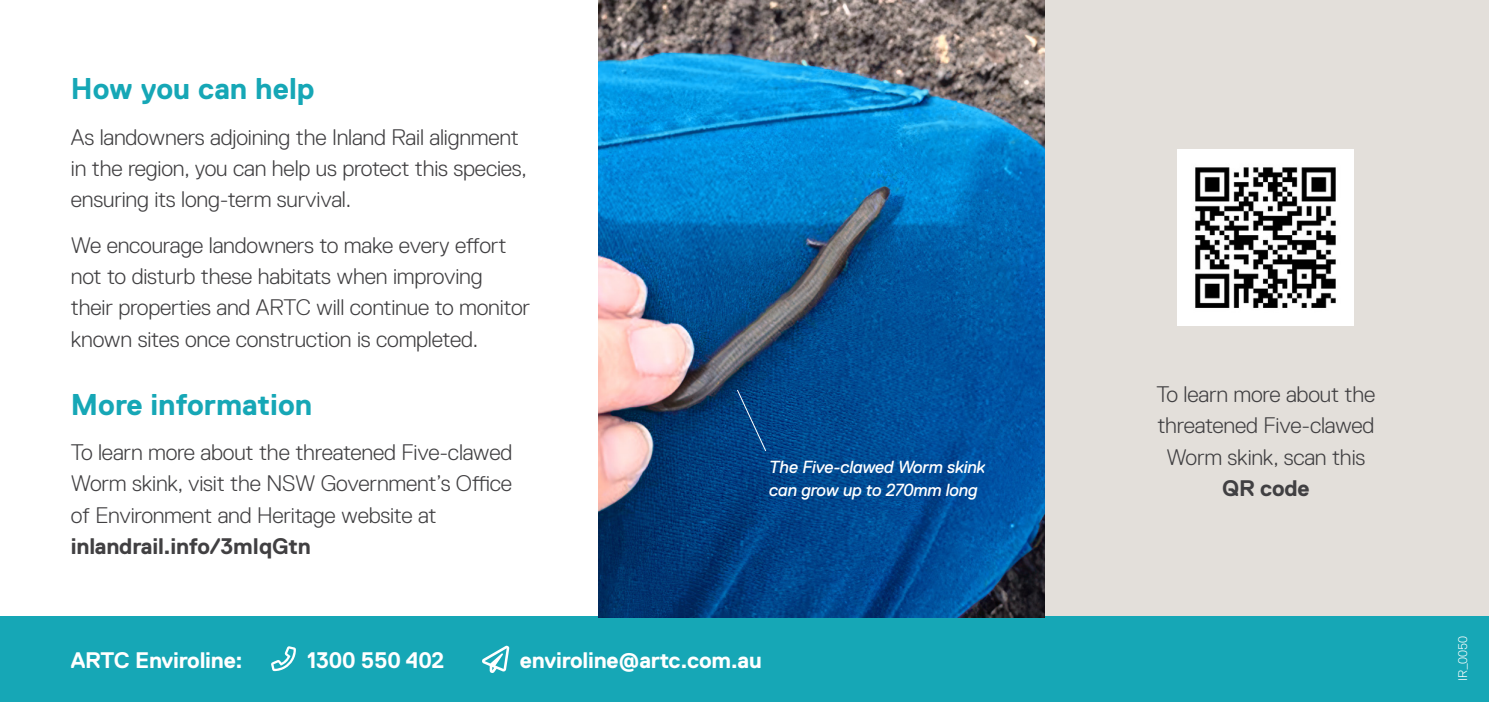
<style>
.page{position:relative;width:1489px;height:702px;background:#fff}
.page>*{position:absolute;margin:0;border:0;box-sizing:border-box;transform-origin:0 0}
.t1{font:700 30px "Replica LL";color:#16a7b6}
.t2{font:300 22.5px/31.2px "Replica LL";letter-spacing:-.01em;color:#414042}
.t3{font:700 22.5px "Replica LL";letter-spacing:-.01em;color:#fff}
.t4{font:700 22.5px "Replica LL";letter-spacing:-.01em;color:#414042}
.t5{font:italic 17.5px/22.5px "Replica LL";letter-spacing:-.01em;color:#fff}
.t6{font:300 12.5px "Replica LL";letter-spacing:-.01em;color:#fff}
</style>
<div class="page">
<div style="left:1043px;top:0;width:445px;height:646px;background:#e3dfda"></div>
<div style="left:0;top:617px;width:1488px;height:85px;background:#16a7b6"></div>
<svg style="left:271px;top:646px;width:25px;height:25px"></svg>
<svg style="left:482px;top:645px;width:27px;height:28px"></svg>
<img style="left:598px;top:0;width:446px;height:617px">
<svg style="left:736px;top:389px;width:30px;height:63px;background:#094888"></svg>
<img style="left:1177px;top:150px;width:176px;height:176px">
<h4 class="t1" style="left:71px;top:72px;width:245px">How you can help</h4>
<p class="t2" style="left:71px;top:122px;width:457px">As landowners adjoining the Inland Rail alignment in the region, you can help us protect this species, ensuring its long-term survival.</p>
<p class="t2" style="left:71px;top:229px;width:460px">We encourage landowners to make every efort not to disturb these habitats when improving their properties and ARTC will continue to monitor known sites once construction is completed.</p>
<h4 class="t1" style="left:71px;top:387px;width:243px">More information</h4>
<p class="t2" style="left:71px;top:437px;width:443px;text-align:justify">To learn more about the threatened Five-clawed Worm skink, visit the NSW Government’s Ofce of Environment and Heritage website at</p>
<h5 class="t4" style="left:71px;top:533px;width:241px">inlandrail.info/3mIqGtn</h5>
<p class="t5" style="left:769px;top:456px;width:217px">The Five-clawed Worm skink can grow up to 270mm long</p>
<p class="t3" style="left:71px;top:647px;width:173px">ARTC Enviroline:</p>
<p class="t3" style="left:307px;top:647px;width:139px">1300 550 402</p>
<p class="t3" style="left:520px;top:647px;width:243px">enviroline@artc.com.au</p>
<p class="t2" style="left:1156px;top:379px;width:220px;text-align:center">To learn more about the threatened Five-clawed<br>Worm skink, scan this</p>
<p class="t4" style="left:1221px;top:475px;width:89px">QR code</p>
<p class="t6" style="left:1455px;top:680px;width:46px;rotate:-90deg">IR_0050</p>
</div>
